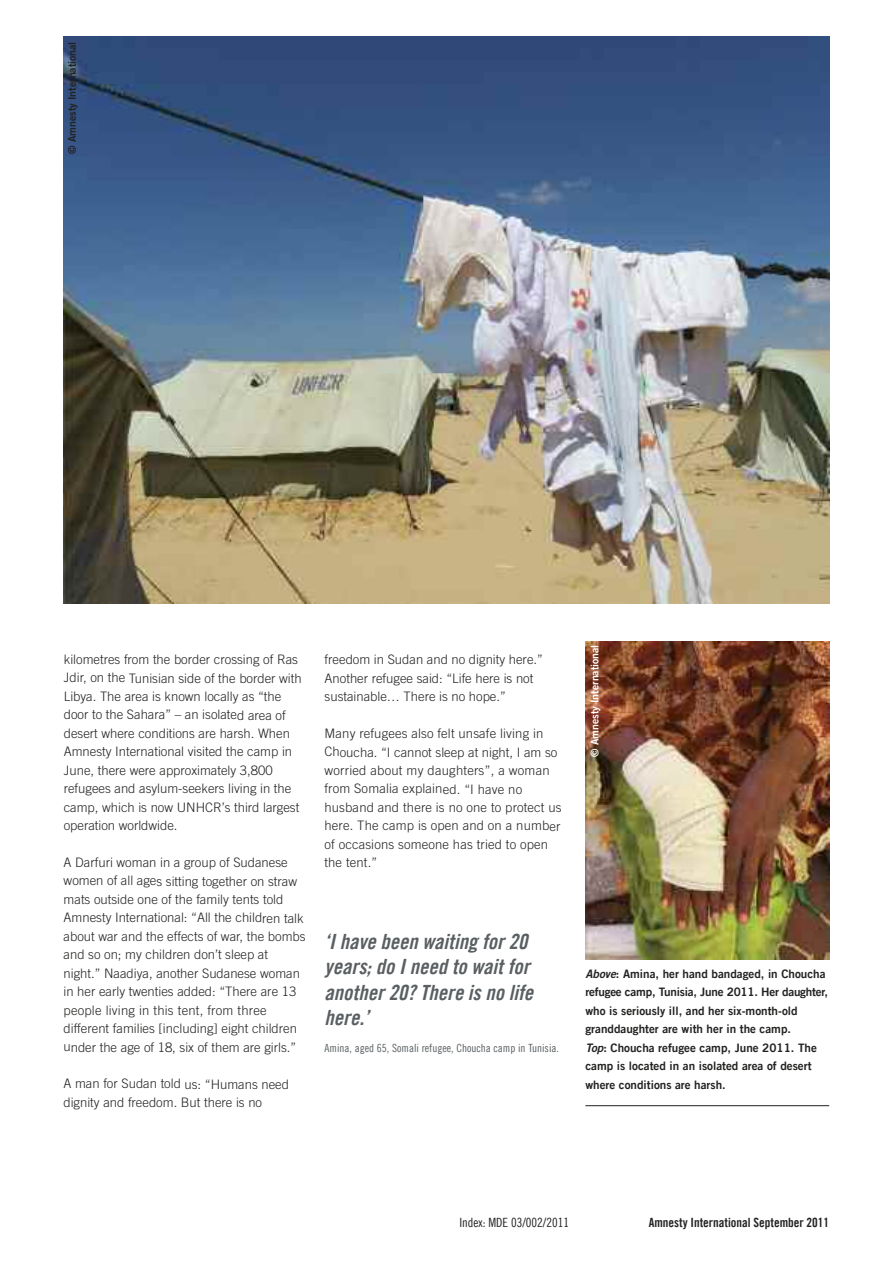
<style>
.page{position:relative;width:893px;height:1263px;background:#fff}
.page>*{position:absolute;margin:0;border:0;box-sizing:border-box;transform-origin:0 0}
.t1{font:21px/25.5px "Amnesty Trade Gothic Bd Cn 20 Ob";color:#5a5f62}
.t2{font:300 13.05px/18.5px "Amnesty Trade Gothic";color:#222221}
.t3{font:12.75px "Amnesty Trade Gothic Bd Cn 20";color:#222221}
.t4{font:12.75px "Amnesty Trade Gothic Cn 18";color:#222221}
.t5{font:11.7px/18.5px "Amnesty Trade Gothic Bd 2";color:#222221}
.t6{font:11.25px "Amnesty Trade Gothic Cn 18";color:#5a5f62}
.t7{font:10.5px "Amnesty Trade Gothic Bd 2";color:#222221}
.t8{font:10.5px "Amnesty Trade Gothic Bd 2";color:#fff}
.s1{font-family:"Amnesty Trade Gothic Bd 2 Obl"}
</style>
<div class="page">
<img style="left:585px;top:642px;width:244px;height:318px">
<img style="left:64px;top:37px;width:765px;height:567px">
<hr style="left:585px;top:1105px;width:244px;height:1px;background:#222221">
<p class="t7" style="left:65px;top:154px;width:114px;rotate:-90deg">© Amnesty International</p>
<p class="t2" style="left:64px;top:650px;width:240px">kilometres from the border crossing of Ras Jdir, on the Tunisian side of the border with Libya. The area is known locally as “the door to the Sahara” – an isolated area of desert where conditions are harsh. When Amnesty International visited the camp in June, there were approximately 3,800 refugees and asylum-seekers living in the camp, which is now UNHCR’s third largest operation worldwide.</p>
<p class="t2" style="left:64px;top:853px;width:244px">A Darfuri woman in a group of Sudanese women of all ages sitting together on straw mats outside one of the family tents told Amnesty International: “All the children talk about war and the effects of war, the bombs and so on; my children don’t sleep at night.” Naadiya, another Sudanese woman in her early twenties added: “There are 13 people living in this tent, from three different families [including] eight children under the age of 18, six of them are girls.”</p>
<p class="t2" style="left:63px;top:1074px;width:227px">A man for Sudan told us: “Humans need dignity and freedom. But there is no</p>
<p class="t2" style="left:325px;top:650px;width:220px">freedom in Sudan and no dignity here.”<br>Another refugee said: “Life here is not sustainable… There is no hope.”</p>
<p class="t2" style="left:324px;top:724px;width:239px">Many refugees also felt unsafe living in Choucha. “I cannot sleep at night, I am so worried about my daughters”, a woman from Somalia explained. “I have no husband and there is no one to protect us here. The camp is open and on a number of occasions someone has tried to open the tent.”</p>
<h1 class="t1" style="left:325px;top:928px;width:210px">‘I have been waiting for 20 years; do I need to wait for another 20? There is no life here.’</h1>
<p class="t6" style="left:325px;top:1041px;width:236px">amina, aged 65, somali refugee, choucha camp in tunisia.</p>
<p class="t8" style="left:588px;top:757px;width:114px;rotate:-90deg">© Amnesty International</p>
<p class="t5" style="left:585px;top:964px;width:244px"><span class="s1">Above</span>: Amina, her hand bandaged, in Choucha refugee camp, Tunisia, June 2011. Her daughter, who is seriously ill, and her six-month-old granddaughter are with her in the camp.<br><span class="s1">Top</span>: Choucha refugee camp, June 2011. The camp is located in an isolated area of desert where conditions are harsh.</p>
<p class="t4" style="left:459px;top:1214px;width:111px">index: mde 03/002/2011</p>
<p class="t3" style="left:649px;top:1214px;width:182px">Amnesty International September 2011</p>
</div>
